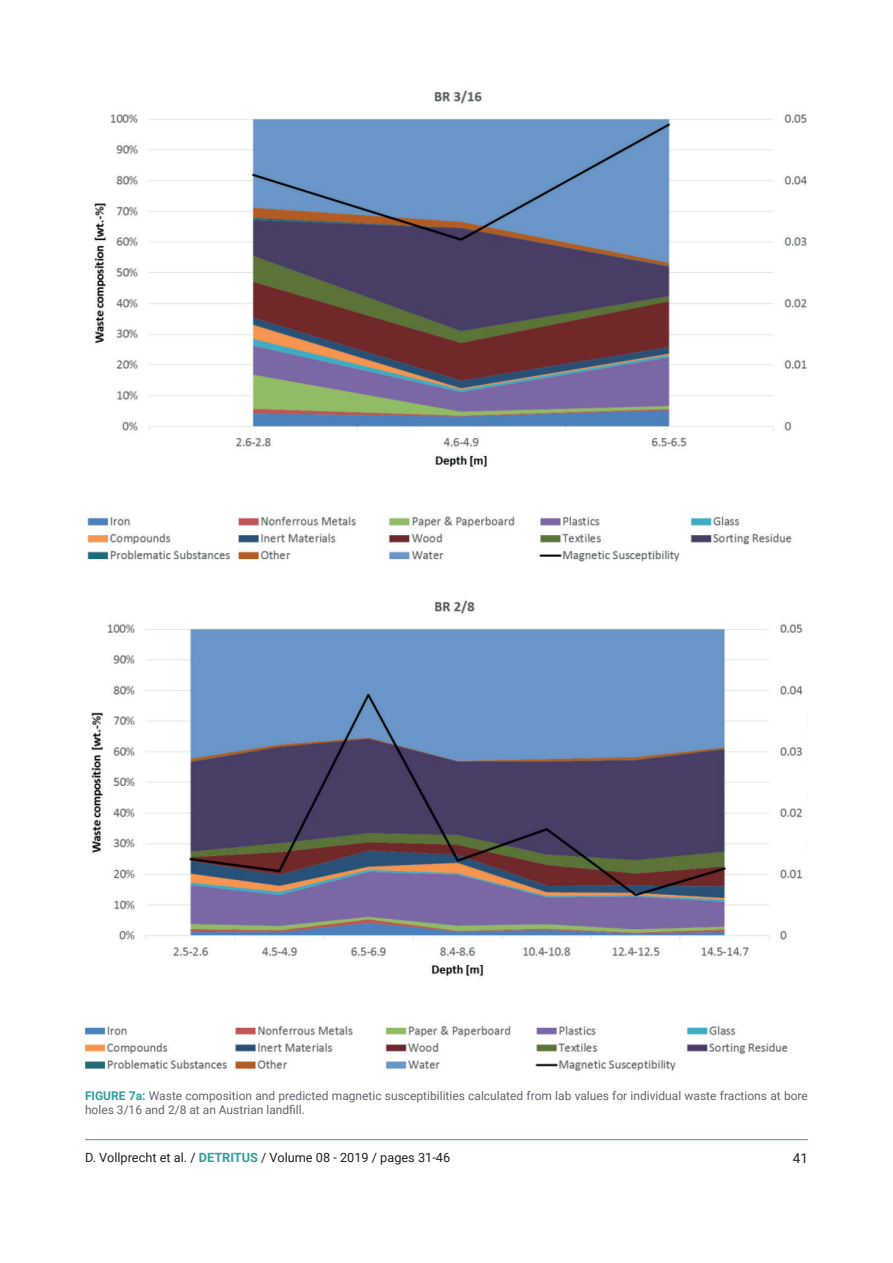
<style>
.page{position:relative;width:893px;height:1263px;background:#fff}
.page>*{position:absolute;margin:0;border:0;box-sizing:border-box;transform-origin:0 0}
.t1{font:13.5px "Roboto";color:#231f20}
.t2{font:12.75px "Roboto";color:#231f20}
.t3{font:12px/14.4px "Roboto";color:#5f686b}
.s1{font-weight:700;color:#2d9fa2}
</style>
<div class="page">
<hr style="left:85px;top:1139px;width:723px;height:1px;background:#2d9fa2">
<img style="left:87px;top:90px;width:721px;height:472px">
<img style="left:85px;top:600px;width:718px;height:471px">
<p class="t3" style="left:85px;top:1088px;width:724px"><span class="s1">FIGURE 7a:</span> Waste composition and predicted magnetic susceptibilities calculated from lab values for individual waste fractions at bore holes 3/16 and 2/8 at an Austrian landfill.</p>
<p class="t2" style="left:85px;top:1148px;width:367px">D. Vollprecht et al. / <span class="s1">DETRITUS</span> / Volume 08 - 2019 / pages 31-46</p>
<p class="t1" style="left:793px;top:1148px;width:17px">41</p>
</div>
